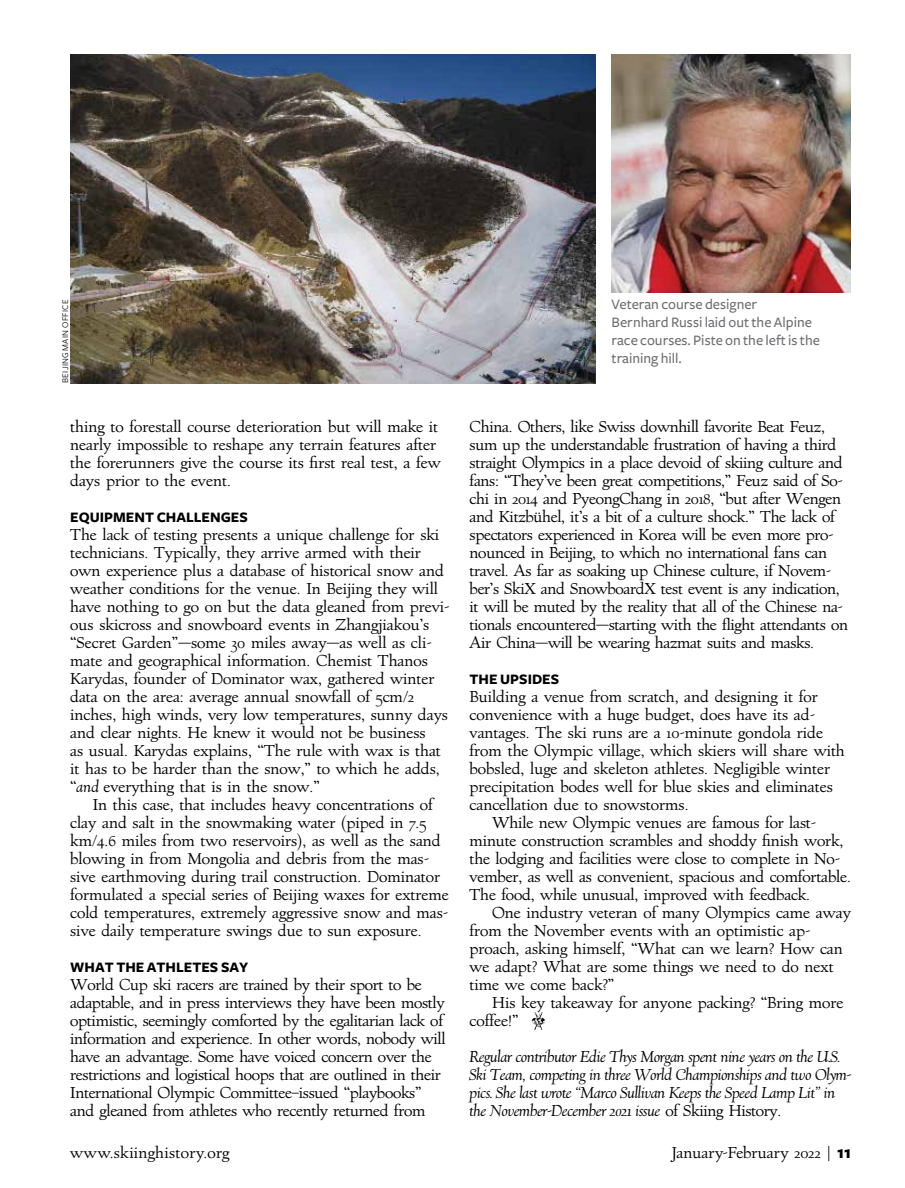
<style>
.page{position:relative;width:905px;height:1188px;background:#fff}
.page>*{position:absolute;margin:0;border:0;box-sizing:border-box;transform-origin:0 0}
.t1{font:15px/18px "Village";color:#000}
.t2{font:15px/18px "Village";letter-spacing:-.02em;color:#000}
.t3{font:italic 15px/18px "Village";letter-spacing:-.02em;color:#000}
.t4{font:500 15px/18px "Freight Sans";color:#6d6e71}
.t5{font:700 15px "Freight Sans";color:#000}
.t6{font:15px "Village";letter-spacing:.02em;color:#000}
.t7{font:9px "Freight Sans";letter-spacing:.03em;color:#000}
.s1{font-style:italic}
.s2{font-style:normal}
.s3{font-family:"Freight Sans";font-weight:700;font-size:18px}
</style>
<div class="page">
<img style="left:531px;top:1012px;width:14px;height:18px">
<img style="left:611px;top:54px;width:239px;height:239px">
<img style="left:70px;top:54px;width:525px;height:329px">
<p class="t7" style="left:60px;top:383px;width:84px;rotate:-90deg">BEIJING MAIN OFFICE</p>
<p class="t1" style="left:70px;top:418px;width:372px">thing to forestall course deterioration but will make it nearly impossible to reshape any terrain features after the forerunners give the course its first real test, a few days prior to the event.</p>
<p class="t5" style="left:70px;top:509px;width:179px">EQUIPMENT CHALLENGES</p>
<p class="t1" style="left:70px;top:526px;width:381px">The lack of testing presents a unique challenge for ski technicians. Typically, they arrive armed with their own experience plus a database of historical snow and weather conditions for the venue. In Beijing they will have nothing to go on but the data gleaned from previ&shy;ous skicross and snowboard events in Zhangjiakou’s “Secret Garden”—some 30 miles away—as well as cli&shy;mate and geographical information. Chemist Thanos Karydas, founder of Dominator wax, gathered winter data on the area: average annual snowfall of 5cm/2 inches, high winds, very low temperatures, sunny days and clear nights. He knew it would not be business<br>as usual. Karydas explains, “The rule with wax is that it has to be harder than the snow,” to which he adds, “<span class="s1">and</span> everything that is in the snow.”</p>
<p class="t1" style="left:70px;top:796px;width:380px;text-indent:22px">In this case, that includes heavy concentrations of clay and salt in the snowmaking water (piped in 7.5 km/4.6 miles from two reservoirs), as well as the sand blowing in from Mongolia and debris from the mas&shy;sive earthmoving during trail construction. Dominator formulated a special series of Beijing waxes for extreme cold temperatures, extremely aggressive snow and mas&shy;sive daily temperature swings due to sun exposure.</p>
<p class="t5" style="left:70px;top:959px;width:179px">WHAT THE ATHLETES SAY</p>
<p class="t2" style="left:70px;top:976px;width:377px">World Cup ski racers are trained by their sport to be adaptable, and in press interviews they have been mostly optimistic, seemingly comforted by the egalitarian lack of information and experience. In other words, nobody will have an advantage. Some have voiced concern over the restrictions and logistical hoops that are outlined in their International Olympic Committee–issued “playbooks” and gleaned from athletes who recently returned from</p>
<p class="t4" style="left:611px;top:296px;width:210px">Veteran course designer<br>Bernhard Russi laid out the Alpine race courses. Piste on the left is the training hill.</p>
<p class="t2" style="left:469px;top:418px;width:380px">China. Others, like Swiss downhill favorite Beat Feuz, sum up the understandable frustration of having a third straight Olympics in a place devoid of skiing culture and fans: “They’ve been great competitions,” Feuz said of So&shy;chi in 2014 and PyeongChang in 2018, “but after Wengen and Kitzbühel, it’s a bit of a culture shock.” The lack of spectators experienced in Korea will be even more pro&shy;nounced in Beijing, to which no international fans can travel. As far as soaking up Chinese culture, if Novem&shy;ber’s SkiX and SnowboardX test event is any indication, it will be muted by the reality that all of the Chinese na&shy;tionals encountered—starting with the flight attendants on Air China—will be wearing hazmat suits and masks.</p>
<p class="t5" style="left:469px;top:671px;width:91px">THE UPSIDES</p>
<p class="t1" style="left:469px;top:688px;width:349px">Building a venue from scratch, and designing it for</p>
<p class="t1" style="left:469px;top:706px;width:347px">convenience with a huge budget, does have its ad-</p>
<p class="t1" style="left:469px;top:724px;width:355px">vantages. The ski runs are a 10-minute gondola ride</p>
<p class="t1" style="left:469px;top:742px;width:377px">from the Olympic village, which skiers will share with</p>
<p class="t1" style="left:469px;top:760px;width:362px">bobsled, luge and skeleton athletes. Negligible winter</p>
<p class="t1" style="left:469px;top:778px;width:365px">precipitation bodes well for blue skies and eliminates</p>
<p class="t1" style="left:469px;top:796px;width:220px">cancellation due to snowstorms.</p>
<p class="t1" style="left:492px;top:814px;width:325px">While new Olympic venues are famous for last-</p>
<p class="t1" style="left:469px;top:832px;width:375px">minute construction scrambles and shoddy finish work,</p>
<p class="t1" style="left:469px;top:850px;width:372px">the lodging and facilities were close to complete in No-</p>
<p class="t1" style="left:469px;top:868px;width:383px">vember, as well as convenient, spacious and comfortable.</p>
<p class="t1" style="left:469px;top:886px;width:342px">The food, while unusual, improved with feedback.</p>
<p class="t1" style="left:492px;top:904px;width:360px">One industry veteran of many Olympics came away</p>
<p class="t1" style="left:469px;top:922px;width:342px">from the November events with an optimistic ap-</p>
<p class="t1" style="left:469px;top:940px;width:375px">proach, asking himself, “What can we learn? How can</p>
<p class="t1" style="left:469px;top:958px;width:365px">we adapt? What are some things we need to do next</p>
<p class="t1" style="left:469px;top:976px;width:146px">time we come back?”</p>
<p class="t1" style="left:492px;top:994px;width:353px">His key takeaway for anyone packing? “Bring more</p>
<p class="t1" style="left:469px;top:1012px;width:50px">coffee!”</p>
<p class="t3" style="left:469px;top:1048px;width:383px">Regular contributor Edie Thys Morgan spent nine years on the U.S.<br>Ski Team, competing in three World Championships and two Olym&shy;pics. She last wrote “Marco Sullivan Keeps the Speed Lamp Lit” in the November-December 2021 issue <span class="s2">of Skiing History.</span></p>
<p class="t6" style="left:70px;top:1143px;width:161px">www.skiinghistory.org</p>
<p class="t1" style="left:671px;top:1144px;width:181px">January-February 2022 | <span class="s3">11</span></p>
</div>
